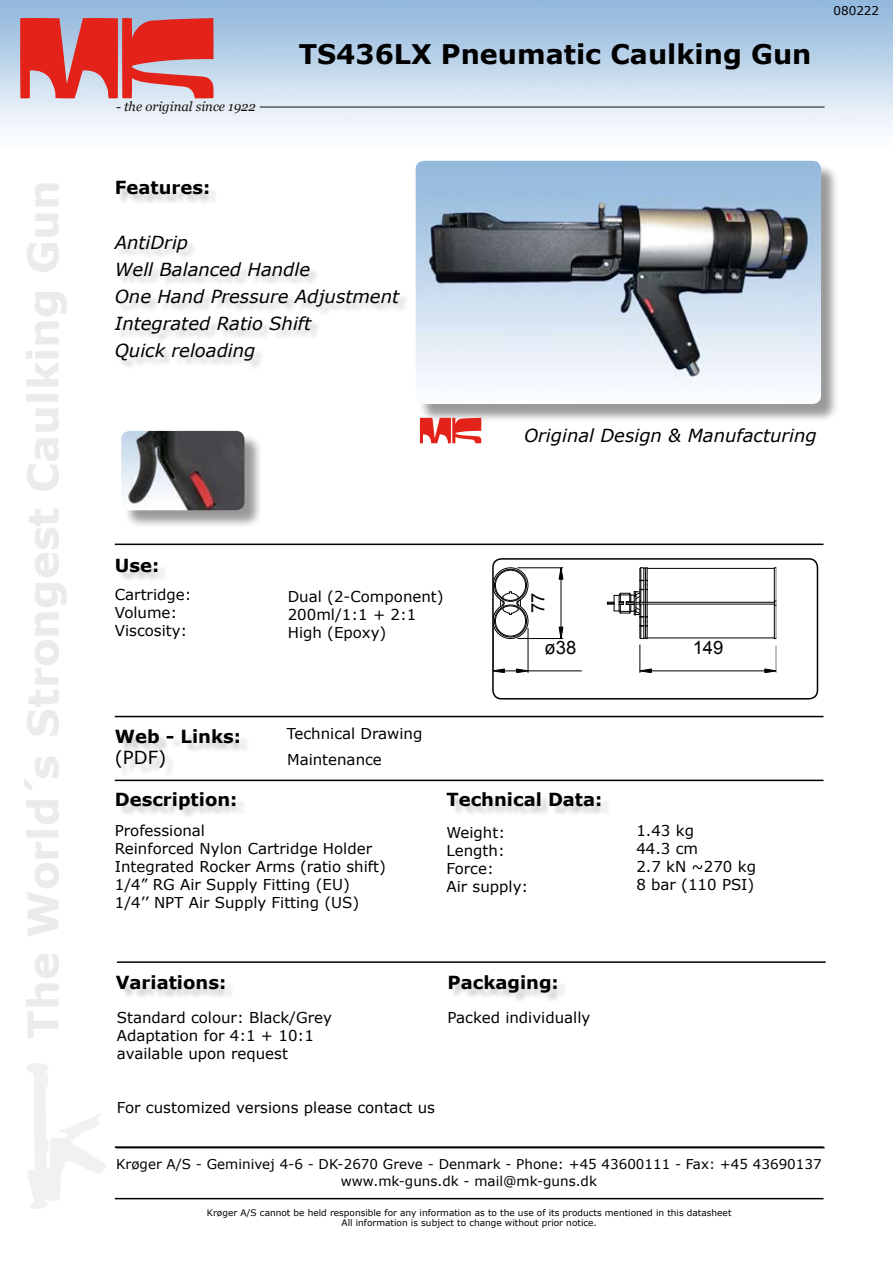
<style>
.page{position:relative;width:893px;height:1263px;background:#fff}
.page>*{position:absolute;margin:0;border:0;box-sizing:border-box;transform-origin:0 0}
.t1{font:700 27px "Verdana";color:#000}
.t2{font:18.45px "Arial";color:#000}
.t3{font:italic 18px/27px "Verdana";color:#000}
.t4{font:700 18px "Verdana";color:#000}
.t5{font:18px "Verdana";color:#000}
.t6{font:15px/18px "Verdana";color:#000}
.t7{font:13.5px/16.2px "Verdana";color:#000;text-align:center}
.t8{font:italic 13.05px "Georgia";color:#15120a}
.t9{font:12px "Verdana";color:#000}
.t10{font:9px/10.8px "Verdana";color:#000;text-align:center}
</style>
<div class="page">
<svg style="left:27px;top:1063px;width:79px;height:146px"></svg>
<svg style="left:20px;top:18px;width:194px;height:81px"></svg>
<hr style="left:260px;top:107px;width:564px;height:1px;background:#15120a">
<div style="left:116px;top:184px;width:330px;height:224px;background:#000;opacity:.2"></div>
<div style="left:448px;top:795px;width:203px;height:51px;background:#000;opacity:.2"></div>
<div style="left:118px;top:795px;width:180px;height:51px;background:#000;opacity:.2"></div>
<div style="left:118px;top:977px;width:179px;height:56px;background:#000;opacity:.2"></div>
<div style="left:451px;top:977px;width:192px;height:56px;background:#000;opacity:.2"></div>
<div style="left:117px;top:731px;width:180px;height:71px;background:#000;opacity:.2"></div>
<hr style="left:115px;top:544px;width:708px;height:1px;background:#000">
<hr style="left:115px;top:716px;width:708px;height:1px;background:#000">
<hr style="left:115px;top:780px;width:708px;height:1px;background:#000">
<hr style="left:117px;top:961px;width:709px;height:2px;background:#000">
<hr style="left:115px;top:1198px;width:708px;height:1px;background:#000">
<hr style="left:116px;top:1147px;width:709px;height:1px;background:#000">
<div style="left:418px;top:163px;width:428px;height:266px;background:#000;opacity:.4"></div>
<img style="left:416px;top:161px;width:405px;height:243px">
<hr style="left:774px;top:568px;width:1px;height:33px;background:#000">
<hr style="left:776px;top:568px;width:1px;height:33px;background:#000">
<svg style="left:774px;top:601px;width:3px;height:5px"></svg>
<hr style="left:774px;top:605px;width:1px;height:33px;background:#000">
<hr style="left:776px;top:605px;width:1px;height:33px;background:#000">
<hr style="left:647px;top:568px;width:127px;height:1px;background:#000">
<hr style="left:647px;top:602px;width:127px;height:1px;background:#000">
<hr style="left:647px;top:604px;width:127px;height:1px;background:#000">
<hr style="left:647px;top:638px;width:127px;height:1px;background:#000">
<hr style="left:651px;top:671px;width:114px;height:1px;background:#000">
<svg style="left:640px;top:645px;width:11px;height:28px"></svg>
<svg style="left:607px;top:567px;width:41px;height:72px"></svg>
<svg style="left:765px;top:646px;width:12px;height:27px"></svg>
<hr style="left:528px;top:628px;width:1px;height:45px;background:#000">
<hr style="left:528px;top:671px;width:53px;height:1px;background:#000">
<svg style="left:495px;top:669px;width:34px;height:4px"></svg>
<hr style="left:518px;top:567px;width:45px;height:1px;background:#000">
<hr style="left:518px;top:638px;width:45px;height:1px;background:#000">
<hr style="left:561px;top:579px;width:1px;height:48px;background:#000">
<svg style="left:559px;top:567px;width:4px;height:12px"></svg>
<svg style="left:495px;top:567px;width:35px;height:74px"></svg>
<svg style="left:559px;top:627px;width:4px;height:11px"></svg>
<div style="left:492px;top:558px;width:326px;height:141px;border:2px solid #000;border-radius:9px"></div>
<hr style="left:115px;top:1146px;width:708px;height:2px;background:#000">
<svg style="left:420px;top:418px;width:61px;height:25px"></svg>
<div style="left:123px;top:433px;width:146px;height:102px;background:#000;opacity:.4"></div>
<img style="left:121px;top:431px;width:123px;height:79px">
<p class="t8" style="left:116px;top:99px;width:141px">- the original since 1922</p>
<h1 class="t1" style="left:299px;top:37px;width:514px">TS436LX Pneumatic Caulking Gun</h1>
<p class="t9" style="left:833px;top:3px;width:47px">080222</p>
<p class="t4" style="left:115px;top:176px;width:97px">Features:</p>
<p class="t3" style="left:115px;top:228px;width:286px">AntiDrip<br>Well Balanced Handle<br>One Hand Pressure Adjustment<br>Integrated Ratio Shift<br>Quick reloading</p>
<p class="t3" style="left:524px;top:422px;width:294px">Original Design &amp; Manufacturing</p>
<p class="t4" style="left:115px;top:554px;width:46px">Use:</p>
<p class="t6" style="left:115px;top:585px;width:78px">Cartridge:<br>Volume:<br>Viscosity:</p>
<p class="t4" style="left:115px;top:725px;width:128px">Web - Links:</p>
<p class="t5" style="left:115px;top:746px;width:53px">(PDF)</p>
<p class="t6" style="left:288px;top:586px;width:157px">Dual (2-Component)<br>200ml/1:1 + 2:1<br>High (Epoxy)</p>
<p class="t6" style="left:287px;top:724px;width:137px">Technical Drawing</p>
<p class="t6" style="left:287px;top:750px;width:96px">Maintenance</p>
<p class="t2" style="left:526px;top:613px;width:22px;rotate:-90deg">77</p>
<p class="t2" style="left:545px;top:635px;width:33px">ø38</p>
<p class="t2" style="left:693px;top:636px;width:32px">149</p>
<p class="t4" style="left:115px;top:788px;width:124px">Description:</p>
<p class="t4" style="left:446px;top:788px;width:157px">Technical Data:</p>
<p class="t6" style="left:115px;top:821px;width:273px">Professional<br>Reinforced Nylon Cartridge Holder<br>Integrated Rocker Arms (ratio shift)<br>1/4” RG Air Supply Fitting (EU)<br>1/4’’ NPT Air Supply Fitting (US)</p>
<p class="t6" style="left:446px;top:822px;width:83px">Weight:<br>Length:<br>Force:<br>Air supply:</p>
<p class="t4" style="left:116px;top:971px;width:112px">Variations:</p>
<p class="t6" style="left:117px;top:1008px;width:216px">Standard colour: Black/Grey<br>Adaptation for 4:1 + 10:1 available upon request</p>
<p class="t6" style="left:117px;top:1098px;width:320px">For customized versions please contact us</p>
<p class="t4" style="left:448px;top:971px;width:113px">Packaging:</p>
<p class="t6" style="left:448px;top:1008px;width:144px">Packed individually</p>
<p class="t6" style="left:636px;top:821px;width:121px">1.43 kg<br>44.3 cm<br>2.7 kN ~270 kg<br>8 bar (110 PSI)</p>
<p class="t7" style="left:116px;top:1156px;width:707px">Krøger A/S - Geminivej 4-6 - DK-2670 Greve - Denmark - Phone: +45 43600111 - Fax: +45 43690137 www.mk-guns.dk - mail@mk-guns.dk</p>
<p class="t10" style="left:207px;top:1207px;width:526px">Krøger A/S cannot be held responsible for any information as to the use of its products mentioned in this datasheet<br>All information is subject to change without prior notice.</p>
</div>
